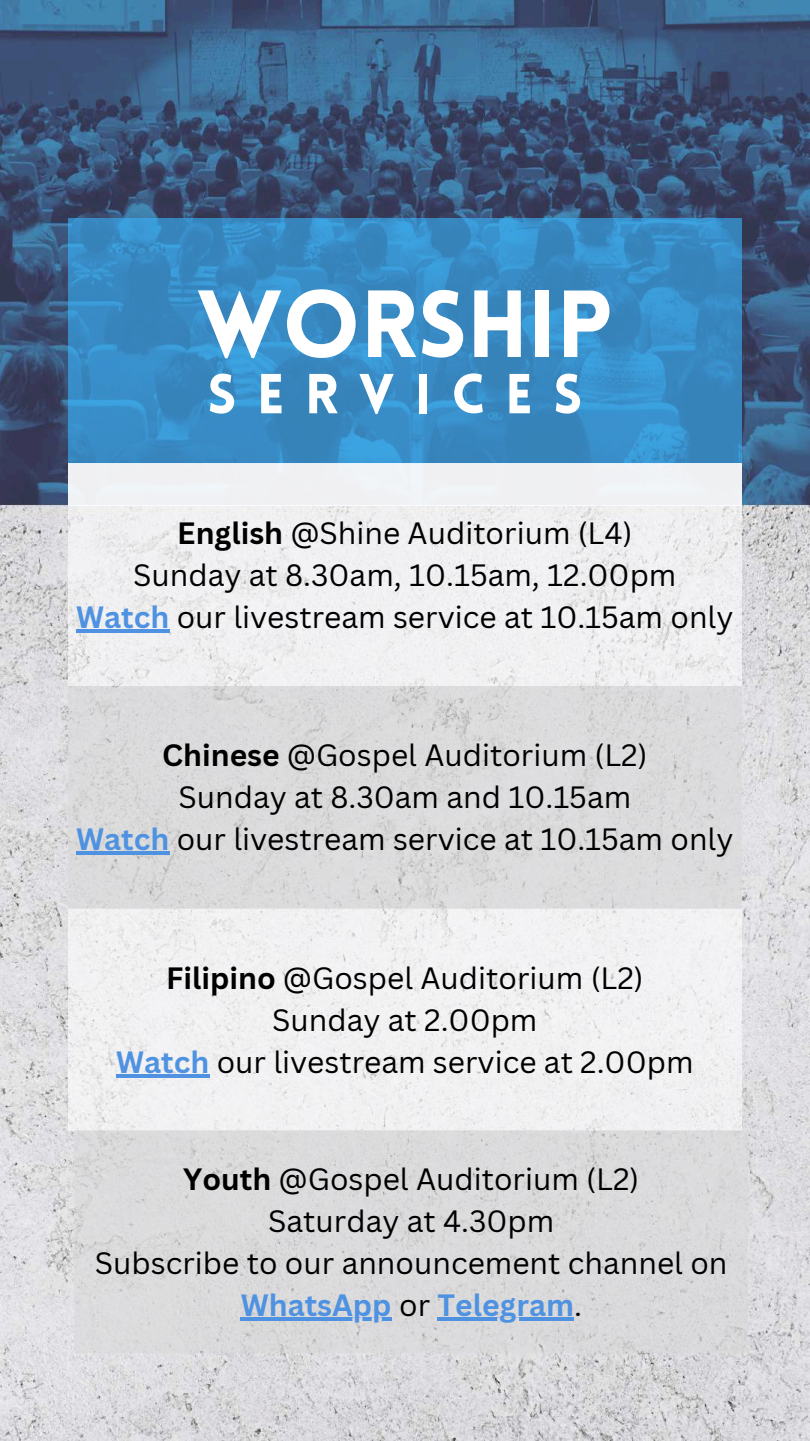
<style>
.page{position:relative;width:810px;height:1441px;background:#fff}
.page>*{position:absolute;margin:0;border:0;box-sizing:border-box;transform-origin:0 0}
.t1{font:900 93px "Lovelo";color:#fff}
.t2{font:900 55px "Lovelo";letter-spacing:.37em;color:#fff}
.t3{font:30px/42px "Canva Sans";color:#000;text-align:center}
.s1{font-weight:700}
.s2{font-weight:700;color:#4e92e1}
</style>
<div class="page">
<img style="left:0;top:0;width:810px;height:1440px">
<div style="left:68px;top:463px;width:674px;height:223px;background:#f0f0f2"></div>
<svg style="left:68px;top:218px;width:674px;height:245px;background:#388bc5"></svg>
<div style="left:68px;top:908px;width:674px;height:222px;background:#f1f1f2"></div>
<hr style="left:76px;top:629px;width:93px;height:3px;background:#4e92e1">
<div style="left:68px;top:685px;width:674px;height:223px;background:#d9d9d9"></div>
<hr style="left:76px;top:851px;width:93px;height:3px;background:#4e92e1">
<hr style="left:116px;top:1074px;width:93px;height:3px;background:#4e92e1">
<div style="left:75px;top:1130px;width:673px;height:222px;background:#d9d9d9"></div>
<hr style="left:241px;top:1317px;width:151px;height:3px;background:#4e92e1">
<hr style="left:438px;top:1317px;width:136px;height:3px;background:#4e92e1">
<h1 class="t1" style="left:197px;top:287px;width:417px">WORSHIP</h1>
<h2 class="t2" style="left:207px;top:372px;width:377px">SERVICES</h2>
<p class="t3" style="left:76px;top:511px;width:659px"><span class="s1">English</span> @Shine Auditorium (L4)<br>Sunday at 8.30am, 10.15am, 12.00pm<br><span class="s2">Watch</span> our livestream service at 10.15am only</p>
<p class="t3" style="left:76px;top:733px;width:659px"><span class="s1">Chinese</span> @Gospel Auditorium (L2)<br>Sunday at 8.30am and 10.15am<br><span class="s2">Watch</span> our livestream service at 10.15am only</p>
<p class="t3" style="left:116px;top:955px;width:579px"><span class="s1">Filipino</span> @Gospel Auditorium (L2)<br>Sunday at 2.00pm<br><span class="s2">Watch</span> our livestream service at 2.00pm</p>
<p class="t3" style="left:95px;top:1157px;width:634px"><span class="s1">Youth</span> @Gospel Auditorium (L2)<br>Saturday at 4.30pm<br>Subscribe to our announcement channel on<br><span class="s2">WhatsApp</span> or <span class="s2">Telegram</span>.</p>
</div>
